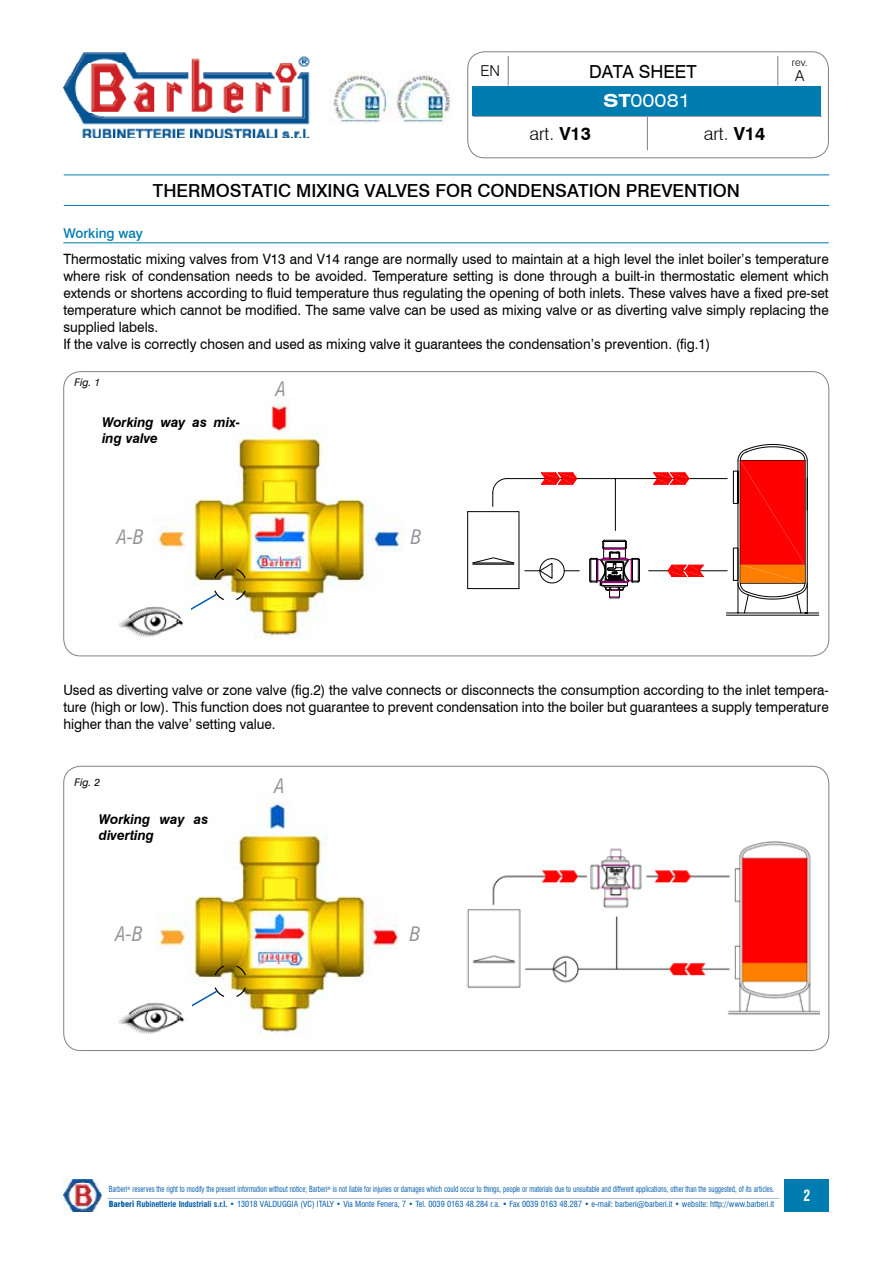
<style>
.page{position:relative;width:893px;height:1263px;background:#fff}
.page>*{position:absolute;margin:0;border:0;box-sizing:border-box;transform-origin:0 0}
.t1{font:italic condensed 19.5px "Swiss 721 BT";color:#939598}
.t2{font:500 18px "Swiss 721 BT";color:#000}
.t3{font:300 18px "Swiss 721 BT";color:#000}
.t4{font:18px "Swiss 721 BT";color:#000}
.t5{font:expanded 18px "Swiss 721 BT";color:#fff}
.t6{font:300 15px "Swiss 721 BT";color:#000}
.t7{font:700 condensed 15px "Swiss 721 BT";color:#fff;scale:.9 1}
.t8{font:14.25px/17.1px "Swiss 721 BT";color:#000;scale:.95 1}
.t9{font:italic 700 13.5px/16.2px "Swiss 721 BT";color:#000}
.t10{font:500 13.5px "Swiss 721 BT";color:#007cb1}
.t11{font:italic 10.5px "Swiss 721 BT";color:#000}
.t12{font:300 10.5px "Swiss 721 BT";color:#000}
.t13{font:condensed 8.25px "Swiss 721 BT";color:#005baa;scale:.83 1}
.t14{font:condensed 8.25px "Swiss 721 BT";color:#005baa}
.s1{font-weight:700}
.s2{font-weight:900}
</style>
<div class="page">
<img style="left:64px;top:52px;width:246px;height:86px">
<img style="left:333px;top:72px;width:118px;height:51px">
<img style="left:156px;top:793px;width:242px;height:242px">
<img style="left:153px;top:396px;width:252px;height:242px">
<svg style="left:186px;top:964px;width:61px;height:46px"></svg>
<img style="left:118px;top:1001px;width:73px;height:34px">
<svg style="left:185px;top:568px;width:62px;height:45px"></svg>
<img style="left:118px;top:604px;width:73px;height:34px">
<div style="left:467px;top:51px;width:362px;height:107px;border:1px solid #808285;border-radius:17px"></div>
<div style="left:784px;top:1179px;width:45px;height:33px;background:#007cb1"></div>
<hr style="left:64px;top:175px;width:765px;height:1px;background:#007cb1">
<hr style="left:64px;top:205px;width:765px;height:1px;background:#007cb1">
<img style="left:64px;top:1179px;width:37px;height:33px">
<hr style="left:473px;top:116px;width:174px;height:1px;background:#808285">
<hr style="left:647px;top:116px;width:175px;height:1px;background:#808285">
<hr style="left:647px;top:116px;width:1px;height:34px;background:#808285">
<div style="left:472px;top:86px;width:349px;height:29px;background:#007cb1"></div>
<hr style="left:508px;top:56px;width:1px;height:30px;background:#808285">
<hr style="left:777px;top:56px;width:1px;height:30px;background:#808285">
<hr style="left:107px;top:1198px;width:672px;height:1px;background:#afbbe0">
<hr style="left:63px;top:242px;width:766px;height:1px;background:#007cb1">
<hr style="left:507px;top:478px;width:220px;height:1px;background:#000">
<hr style="left:649px;top:570px;width:78px;height:1px;background:#000">
<svg style="left:467px;top:478px;width:52px;height:111px"></svg>
<svg style="left:726px;top:444px;width:93px;height:171px"></svg>
<svg style="left:525px;top:472px;width:179px;height:127px"></svg>
<img style="left:467px;top:841px;width:352px;height:174px">
<p class="t6" style="left:480px;top:62px;width:21px">EN</p>
<p class="t4" style="left:589px;top:60px;width:109px">DATA SHEET</p>
<p class="t5" style="left:603px;top:90px;width:89px"><span class="s1">ST</span>00081</p>
<p class="t3" style="left:529px;top:123px;width:63px">art. <span class="s1">V13</span></p>
<p class="t3" style="left:704px;top:123px;width:63px">art. <span class="s1">V14</span></p>
<p class="t2" style="left:153px;top:179px;width:589px">THERMOSTATIC MIXING VALVES FOR CONDENSATION PREVENTION</p>
<p class="t12" style="left:792px;top:56px;width:17px">rev.</p>
<p class="t6" style="left:795px;top:66px;width:11px">A</p>
<p class="t10" style="left:63px;top:225px;width:81px">Working way</p>
<p class="t8" style="left:63px;top:250px;width:807px">Thermostatic mixing valves from V13 and V14 range are normally used to maintain at a high level the inlet boiler’s temperature where risk of condensation needs to be avoided. Temperature setting is done through a built-in thermostatic element which extends or shortens according to fluid temperature thus regulating the opening of both inlets. These valves have a fixed pre-set temperature which cannot be modified. The same valve can be used as mixing valve or as diverting valve simply replacing the supplied labels.<br>If the valve is correctly chosen and used as mixing valve it guarantees the condensation’s prevention. (fig.1)</p>
<p class="t11" style="left:74px;top:376px;width:28px">Fig. 1</p>
<p class="t9" style="left:102px;top:414px;width:140px">Working way as mix&shy;ing valve</p>
<h1 class="t1" style="left:117px;top:525px;width:29px">A-B</h1>
<h1 class="t1" style="left:276px;top:377px;width:12px">A</h1>
<h1 class="t1" style="left:411px;top:525px;width:12px">B</h1>
<p class="t8" style="left:63px;top:681px;width:807px;text-align:justify">Used as diverting valve or zone valve (fig.2) the valve connects or disconnects the consumption according to the inlet tempera&shy;ture (high or low). This function does not guarantee to prevent condensation into the boiler but guarantees a supply temperature higher than the valve’ setting value.</p>
<p class="t11" style="left:74px;top:776px;width:28px">Fig. 2</p>
<p class="t9" style="left:99px;top:811px;width:111px">Working way as diverting</p>
<h1 class="t1" style="left:116px;top:922px;width:29px">A-B</h1>
<h1 class="t1" style="left:275px;top:774px;width:12px">A</h1>
<h1 class="t1" style="left:410px;top:922px;width:12px">B</h1>
<p class="t13" style="left:109px;top:1184px;width:804px">Barberi<sup>®</sup> reserves the right to modify the present information without notice; Barberi<sup>®</sup> is not liable for injuries or damages which could occur to things, people or materials due to unsuitable and different applications, other than the suggested, of its articles.</p>
<p class="t14" style="left:109px;top:1199px;width:667px"><span class="s2">Barberi</span> <span class="s1">Rubinetterie Industriali s.r.l.</span> • 13018 VALDUGGIA (VC) ITALY • Via Monte Fenera, 7 • Tel. 0039 0163 48.284 r.a. • Fax 0039 0163 48.287 • e-mail: barberi@barberi.it • website: http://www.barberi.it</p>
<p class="t7" style="left:803px;top:1187px;width:9px">2</p>
</div>
